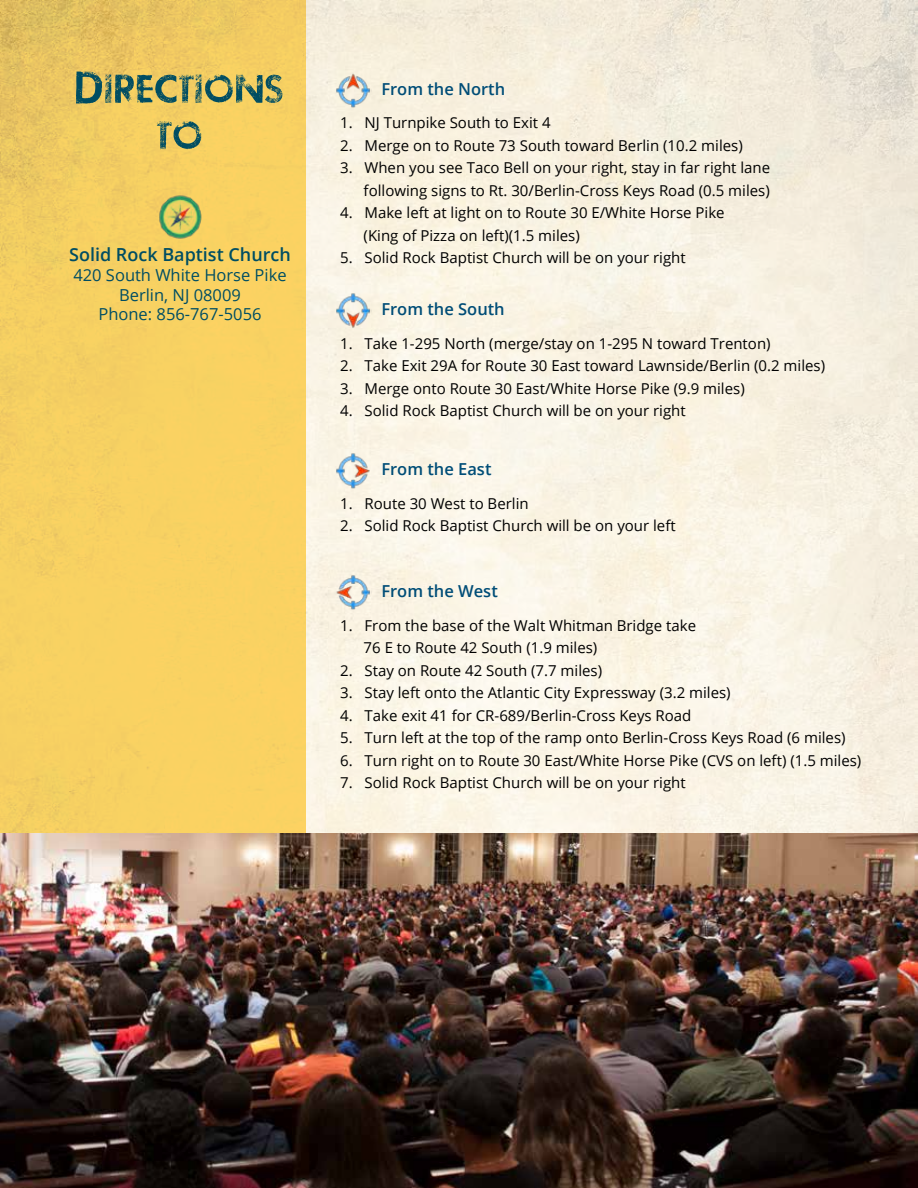
<style>
.page{position:relative;width:918px;height:1188px;background:#fff}
.page>*{position:absolute;margin:0;border:0;box-sizing:border-box;transform-origin:0 0}
.t1{font:600 18px "Open Sans";color:#004d77}
.t2{font:16.5px/19.8px "Open Sans";color:#004d77;text-align:center}
.t3{font:600 16.5px "Open Sans";color:#004d77}
.t4{font:15px/22.5px "Open Sans";color:#000}
</style>
<div class="page">
<img style="left:306px;top:0;width:612px;height:834px">
<img style="left:334px;top:71px;width:38px;height:38px">
<img style="left:334px;top:292px;width:38px;height:37px">
<img style="left:334px;top:452px;width:38px;height:37px">
<img style="left:334px;top:573px;width:38px;height:38px">
<svg style="left:0;top:0;width:306px;height:834px;background:#f2cd61"></svg>
<img style="left:0;top:834px;width:918px;height:354px">
<p class="t1" style="left:69px;top:242px;width:223px">Solid Rock Baptist Church</p>
<p class="t2" style="left:73px;top:264px;width:215px">420 South White Horse Pike<br>Berlin, NJ 08009<br>Phone: 856-767-5056</p>
<p class="t3" style="left:381px;top:77px;width:125px">From the North</p>
<p class="t4" style="left:340px;top:111px;width:212px">1. NJ Turnpike South to Exit 4</p>
<p class="t4" style="left:340px;top:134px;width:404px">2. Merge on to Route 73 South toward Berlin (10.2 miles)</p>
<p class="t4" style="left:340px;top:156px;width:432px;text-align:right">3. When you see Taco Bell on your right, stay in far right lane following signs to Rt. 30/Berlin-Cross Keys Road (0.5 miles)</p>
<p class="t4" style="left:364px;top:201px;width:363px;text-indent:-23px">4. Make left at light on to Route 30 E/White Horse Pike (King of Pizza on left)(1.5 miles)</p>
<p class="t4" style="left:340px;top:246px;width:347px">5. Solid Rock Baptist Church will be on your right</p>
<p class="t3" style="left:381px;top:298px;width:125px">From the South</p>
<p class="t4" style="left:340px;top:332px;width:432px">1. Take 1-295 North (merge/stay on 1-295 N toward Trenton)</p>
<p class="t4" style="left:340px;top:354px;width:486px">2. Take Exit 29A for Route 30 East toward Lawnside/Berlin (0.2 miles)</p>
<p class="t4" style="left:340px;top:377px;width:406px">3. Merge onto Route 30 East/White Horse Pike (9.9 miles)</p>
<p class="t4" style="left:340px;top:399px;width:347px">4. Solid Rock Baptist Church will be on your right</p>
<p class="t3" style="left:381px;top:458px;width:112px">From the East</p>
<p class="t4" style="left:340px;top:492px;width:190px">1. Route 30 West to Berlin</p>
<p class="t4" style="left:340px;top:514px;width:337px">2. Solid Rock Baptist Church will be on your left</p>
<p class="t3" style="left:381px;top:579px;width:118px">From the West</p>
<p class="t4" style="left:364px;top:614px;width:334px;text-indent:-23px">1. From the base of the Walt Whitman Bridge take<br>76 E to Route 42 South (1.9 miles)</p>
<p class="t4" style="left:340px;top:659px;width:263px">2. Stay on Route 42 South (7.7 miles)</p>
<p class="t4" style="left:340px;top:681px;width:392px">3. Stay left onto the Atlantic City Expressway (3.2 miles)</p>
<p class="t4" style="left:340px;top:704px;width:353px">4. Take exit 41 for CR-689/Berlin-Cross Keys Road</p>
<p class="t4" style="left:340px;top:726px;width:507px">5. Turn left at the top of the ramp onto Berlin-Cross Keys Road (6 miles)</p>
<p class="t4" style="left:340px;top:749px;width:523px">6. Turn right on to Route 30 East/White Horse Pike (CVS on left) (1.5 miles)</p>
<p class="t4" style="left:340px;top:771px;width:347px">7. Solid Rock Baptist Church will be on your right</p>
</div>
